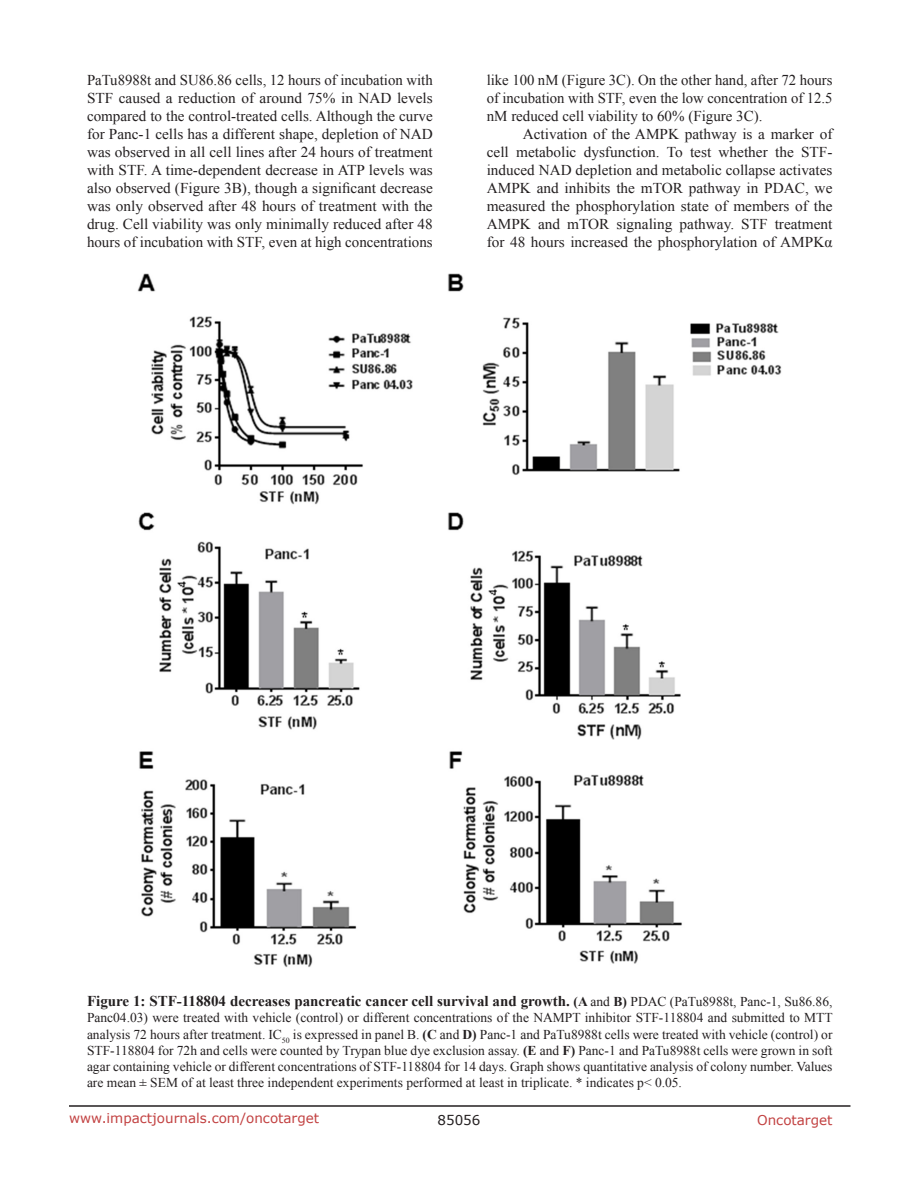
<style>
.page{position:relative;width:918px;height:1188px;background:#fff}
.page>*{position:absolute;margin:0;border:0;box-sizing:border-box;transform-origin:0 0}
.BodyText{font:15px/18px "Times New Roman";color:#231f20;text-align:justify}
.figuretext{font:700 15px "Times New Roman";color:#231f20}
.figuretext-2{font:13.5px/16.2px "Times New Roman";color:#231f20;text-align:justify}
.t1{font:13.5px "Verdana";color:#c24141}
.t2{font:13.5px "Verdana";color:#231f20}
.s1{font-size:13.5px}
.s2{font-weight:400;font-size:13.5px}
.s3{font-weight:700}
</style>
<div class="page">
<hr style="left:69px;top:1105px;width:781px;height:2px;background:#231f20">
<img style="left:137px;top:273px;width:645px;height:694px">
<p class="BodyText" style="left:87px;top:71px;width:347px">PaTu8988t and SU86.86 cells, 12 hours of incubation with STF caused a reduction of around 75% in NAD levels compared to the control-treated cells. Although the curve for Panc-1 cells has a different shape, depletion of NAD was observed in all cell lines after 24 hours of treatment with STF. A time-dependent decrease in ATP levels was also observed (Figure 3B), though a significant decrease was only observed after 48 hours of treatment with the drug. Cell viability was only minimally reduced after 48 hours of incubation with STF, even at high concentrations</p>
<p class="BodyText" style="left:487px;top:71px;width:347px">like 100 nM (Figure 3C). On the other hand, after 72 hours of incubation with STF, even the low concentration of 12.5 nM reduced cell viability to 60% (Figure 3C).</p>
<p class="BodyText" style="left:487px;top:125px;width:347px;text-indent:36px">Activation of the AMPK pathway is a marker of cell metabolic dysfunction. To test whether the STF&shy;induced NAD depletion and metabolic collapse activates AMPK and inhibits the mTOR pathway in PDAC, we measured the phosphorylation state of members of the AMPK and mTOR signaling pathway. STF treatment for 48 hours increased the phosphorylation of AMPKα</p>
<p class="figuretext" style="left:87px;top:991px;width:747px">Figure 1: STF-118804 decreases pancreatic cancer cell survival and growth. <span class="s1">(A</span> <span class="s2">and</span> <span class="s1">B)</span> <span class="s2">PDAC (PaTu8988t, Panc-1, Su86.86,</span></p>
<p class="figuretext-2" style="left:87px;top:1010px;width:747px">Panc04.03) were treated with vehicle (control) or different concentrations of the NAMPT inhibitor STF-118804 and submitted to MTT analysis 72 hours after treatment. IC<sub>50</sub> is expressed in panel B. <span class="s3">(C</span> and <span class="s3">D)</span> Panc-1 and PaTu8988t cells were treated with vehicle (control) or STF-118804 for 72h and cells were counted by Trypan blue dye exclusion assay. <span class="s3">(E</span> and <span class="s3">F)</span> Panc-1 and PaTu8988t cells were grown in soft agar containing vehicle or different concentrations of STF-118804 for 14 days. Graph shows quantitative analysis of colony number. Values are mean ± SEM of at least three independent experiments performed at least in triplicate. * indicates p&lt; 0.05.</p>
<p class="t1" style="left:69px;top:1109px;width:252px">www.impactjournals.com/oncotarget</p>
<p class="t2" style="left:438px;top:1111px;width:44px">85056</p>
<p class="t1" style="left:757px;top:1111px;width:77px">Oncotarget</p>
</div>
